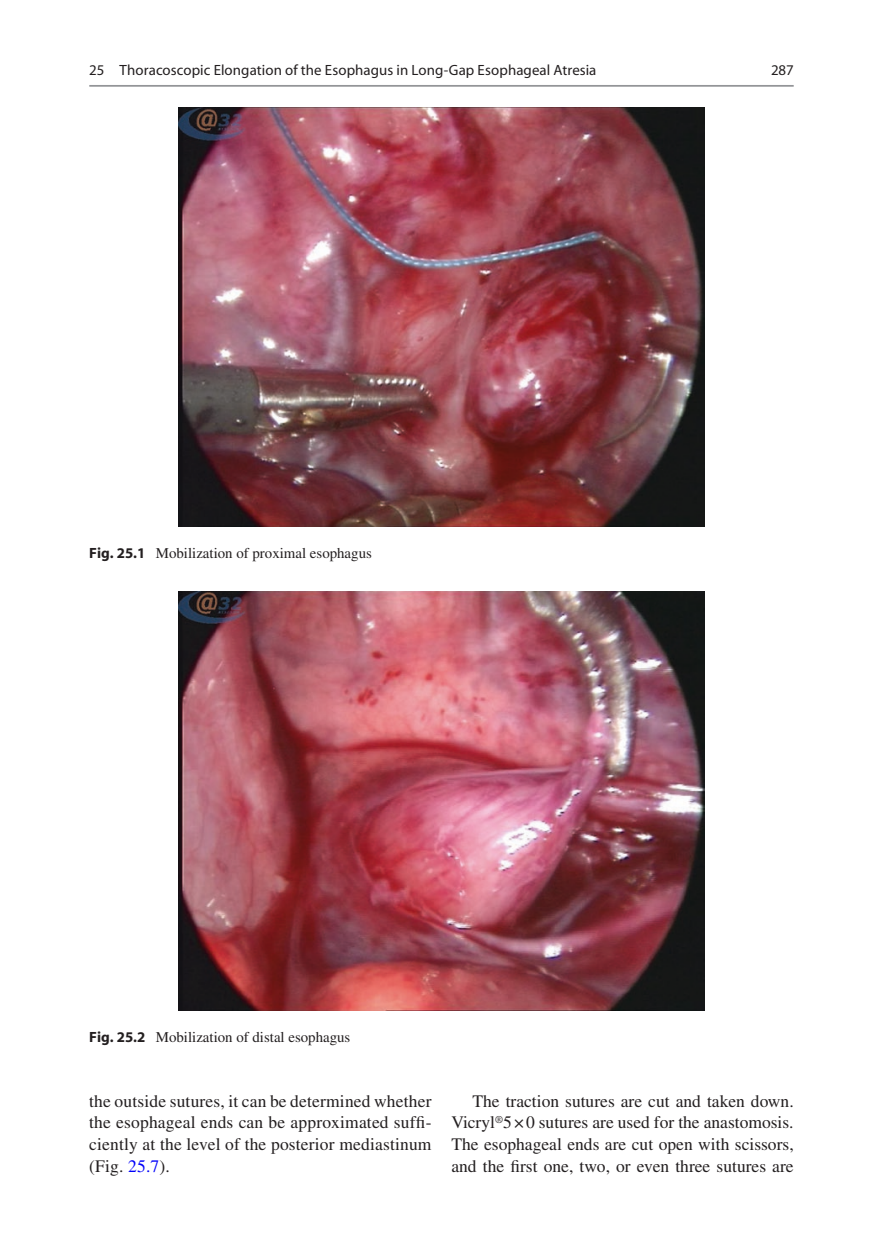
<style>
.page{position:relative;width:883px;height:1260px;background:#fff}
.page>*{position:absolute;margin:0;border:0;box-sizing:border-box;transform-origin:0 0}
.t1{font:17.5px/21.9px "Dvxvxv Times";color:#231f20;text-align:justify}
.t2{font:14.88px "Dvxvxv Times";color:#231f20}
.t3{font:14.88px "Yycjpp Myriad";letter-spacing:.005em;color:#231f20}
.t4{font:14.88px "Yhqcxs Myriad";color:#231f20}
.s1{font-family:"Cqhhqw Myriad";font-weight:700}
.s2{color:#0000fa}
</style>
<div class="page">
<img style="left:179px;top:107px;width:525px;height:420px">
<img style="left:179px;top:592px;width:525px;height:419px">
<hr style="left:89px;top:85px;width:705px;height:2px;background:#939598">
<p class="t3" style="left:89px;top:63px;width:509px">25 Thoracoscopic Elongation of the Esophagus in Long-Gap Esophageal Atresia</p>
<p class="t4" style="left:771px;top:63px;width:24px">287</p>
<p class="t2" style="left:89px;top:545px;width:284px"><span class="s1">Fig. 25.1</span> Mobilization of proximal esophagus</p>
<p class="t2" style="left:89px;top:1029px;width:263px"><span class="s1">Fig. 25.2</span> Mobilization of distal esophagus</p>
<p class="t1" style="left:89px;top:1090px;width:344px">the outside sutures, it can be determined whether the esophageal ends can be approximated suffi&shy;ciently at the level of the posterior mediastinum (Fig. <span class="s2">25.7</span>).</p>
<p class="t1" style="left:451px;top:1090px;width:344px;text-indent:21px">The traction sutures are cut and taken down.<br>Vicryl<sup>®</sup>5×0 sutures are used for the anastomosis.<br>The esophageal ends are cut open with scissors, and the first one, two, or even three sutures are</p>
</div>
